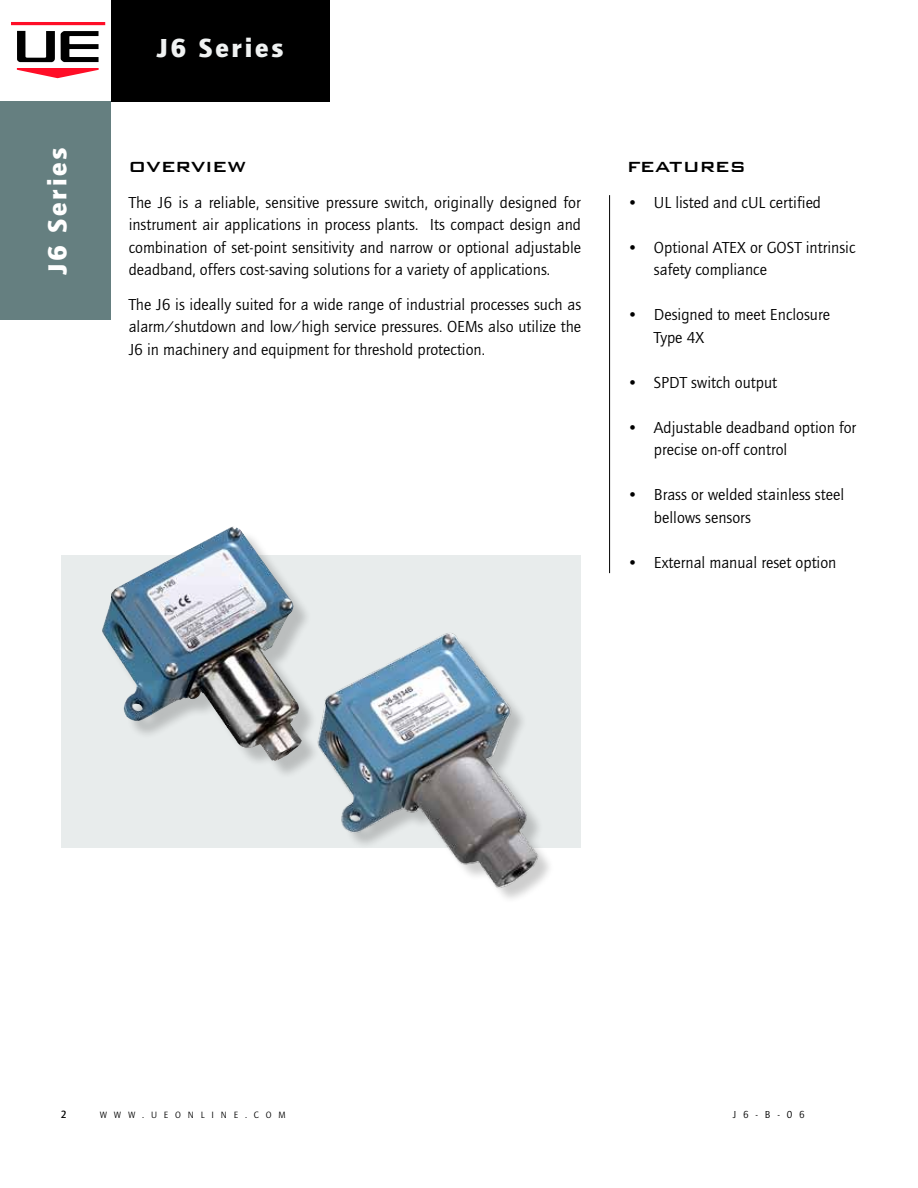
<style>
.page{position:relative;width:918px;height:1188px;background:#fff}
.page>*{position:absolute;margin:0;border:0;box-sizing:border-box;transform-origin:0 0}
.t1{font:900 27px "Quay Sans ITC";color:#f0f2f2}
.t2{font:900 27px "Quay Sans ITC";color:#fff}
.t3{font:500 24px "Bank Gothic BT";color:#000}
.t4{font:16.5px/22.5px "Quay Sans ITC";color:#000}
.t5{font:10.8px "Quay Sans Md ITC";color:#000}
.t6{font:10.5px "Quay Sans ITC Book SC900";color:#000}
.t7{font:9.45px "Quay Sans ITC Book SC900";letter-spacing:.72em;color:#000}
.s1{font-size:10.5px}
</style>
<div class="page">
<hr style="left:11px;top:22px;width:94px;height:3px;background:#ff0e27">
<svg style="left:17px;top:31px;width:38px;height:31px"></svg>
<svg style="left:17px;top:68px;width:82px;height:10px"></svg>
<svg style="left:61px;top:31px;width:38px;height:31px"></svg>
<div style="left:111px;top:0;width:219px;height:102px;background:#000"></div>
<div style="left:0;top:101px;width:111px;height:219px;background:#657f80"></div>
<hr style="left:609px;top:195px;width:1px;height:378px;background:#000">
<div style="left:61px;top:555px;width:520px;height:293px;background:#e8ecec"></div>
<div style="left:104px;top:529px;width:215px;height:250px;background:#000;opacity:.2"></div>
<img style="left:165px;top:527px;width:68px;height:35px">
<img style="left:302px;top:628px;width:248px;height:266px">
<h1 class="t2" style="left:42px;top:274px;width:128px;rotate:-90deg">J6 Series</h1>
<h1 class="t1" style="left:157px;top:33px;width:128px">J6 Series</h1>
<h2 class="t3" style="left:129px;top:152px;width:119px">overview</h2>
<h2 class="t3" style="left:627px;top:152px;width:120px">features</h2>
<p class="t4" style="left:627px;top:191px;width:196px">• UL listed and cUL certified</p>
<p class="t4" style="left:654px;top:236px;width:203px;text-indent:-27px">• Optional ATEX or GOST intrinsic safety compliance</p>
<p class="t4" style="left:654px;top:304px;width:178px;text-indent:-27px">• Designed to meet Enclosure<br>Type 4X</p>
<p class="t4" style="left:627px;top:371px;width:152px">• SPDT switch output</p>
<p class="t4" style="left:654px;top:416px;width:204px;text-indent:-27px">• Adjustable deadband option for precise on-off control</p>
<p class="t4" style="left:654px;top:484px;width:192px;text-indent:-27px">• Brass or welded stainless steel bellows sensors</p>
<p class="t4" style="left:627px;top:551px;width:211px">• External manual reset option</p>
<p class="t4" style="left:129px;top:191px;width:454px;text-align:justify">The J6 is a reliable, sensitive pressure switch, originally designed for instrument air applications in process plants. Its compact design and combination of set-point sensitivity and narrow or optional adjustable deadband, offers cost-saving solutions for a variety of applications.</p>
<p class="t4" style="left:129px;top:293px;width:454px;text-align:justify">The J6 is ideally suited for a wide range of industrial processes such as alarm/shutdown and low/high service pressures. OEMs also utilize the J6 in machinery and equipment for threshold protection.</p>
<p class="t5" style="left:61px;top:1108px;width:7px">2</p>
<p class="t7" style="left:100px;top:1110px;width:188px">WWW<span class="s1">.</span>UEONLINE<span class="s1">.</span>COM</p>
<p class="t6" style="left:733px;top:1109px;width:73px">J6-B-06</p>
</div>
